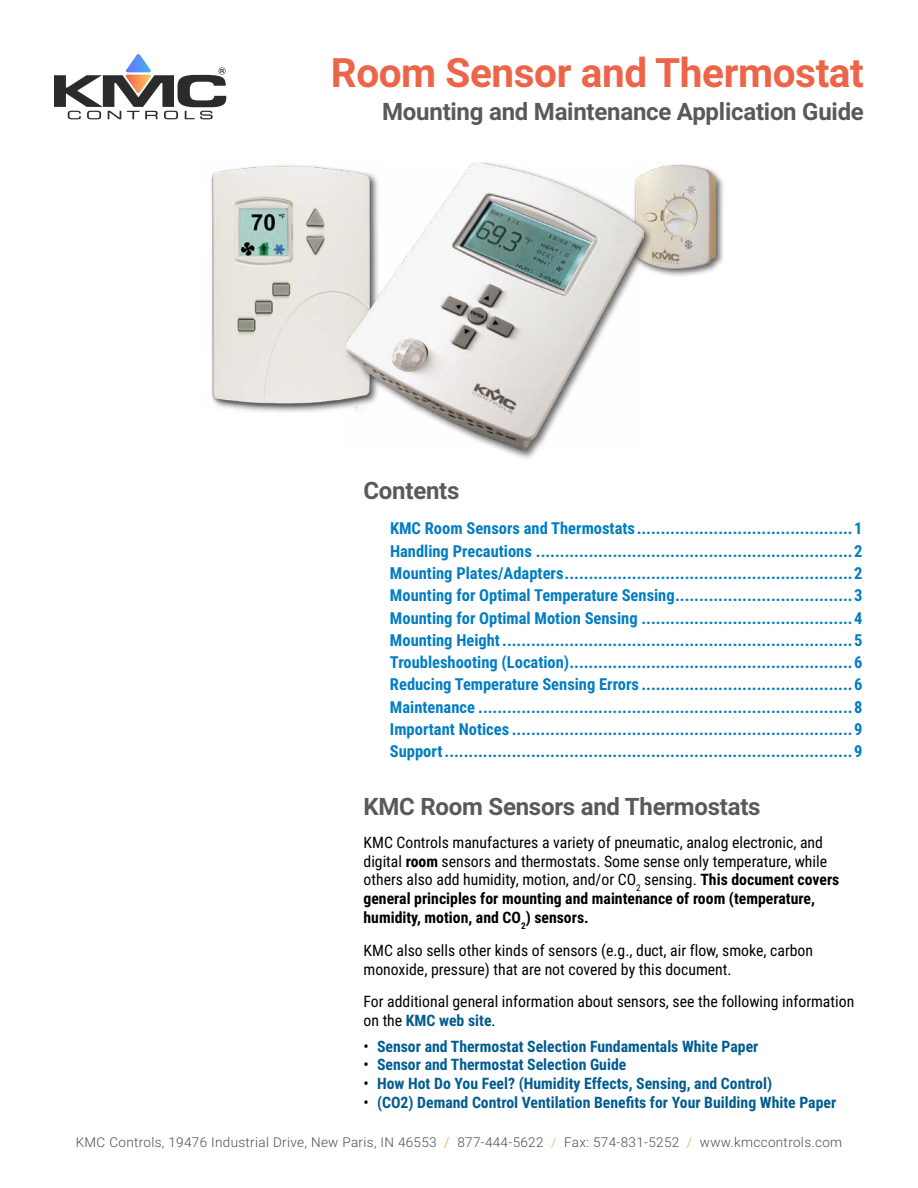
<style>
.page{position:relative;width:918px;height:1188px;background:#fff}
.page>*{position:absolute;margin:0;border:0;box-sizing:border-box;transform-origin:0 0}
.t1{font:700 40.5px "Roboto";letter-spacing:-.01em;color:#ec6549}
.t2{font:700 24px "Roboto";letter-spacing:-.01em;color:#58595b}
.t3{font:700 16.5px/22.4px "Roboto Condensed";color:#007dc3;text-align:justify}
.t4{font:15.75px/18.9px "Roboto Condensed";color:#000}
.t5{font:700 15.75px "Roboto Condensed";color:#005c91}
.t6{font:300 13.5px "Roboto";letter-spacing:.025em;color:#4d4d4f}
.s1{font-weight:700}
.s2{font-weight:700;color:#005c91}
.s3{font-weight:400;color:#000}
.s4{color:#f8971d}
.s5{color:#faa53f}
</style>
<div class="page">
<img style="left:211px;top:165px;width:132px;height:247px">
<div style="left:632px;top:163px;width:93px;height:115px;background:#000;opacity:.6"></div>
<img style="left:654px;top:164px;width:65px;height:106px">
<div style="left:343px;top:160px;width:311px;height:300px;background:#000;opacity:.6"></div>
<img style="left:347px;top:164px;width:297px;height:286px">
<svg style="left:54px;top:54px;width:172px;height:65px"></svg>
<h1 class="t1" style="left:331px;top:44px;width:535px">Room Sensor and Thermostat</h1>
<h2 class="t2" style="left:382px;top:95px;width:483px">Mounting and Maintenance Application Guide</h2>
<h2 class="t2" style="left:364px;top:473px;width:97px">Contents</h2>
<p class="t3" style="left:390px;top:517px;width:474px">KMC Room Sensors and Thermostats.............................................1<br>Handling Precautions ..................................................................2<br>Mounting Plates/Adapters............................................................2<br>Mounting for Optimal Temperature Sensing.....................................3<br>Mounting for Optimal Motion Sensing ............................................4<br>Mounting Height.........................................................................5<br>Troubleshooting (Location)...........................................................6<br>Reducing Temperature Sensing Errors ............................................6<br>Maintenance ..............................................................................8<br>Important Notices .......................................................................9<br>Support.....................................................................................9</p>
<h2 class="t2" style="left:364px;top:790px;width:399px">KMC Room Sensors and Thermostats</h2>
<p class="t4" style="left:364px;top:832px;width:477px">KMC Controls manufactures a variety of pneumatic, analog electronic, and digital <span class="s1">room</span> sensors and thermostats. Some sense only temperature, while others also add humidity, motion, and/or CO<sub>2</sub> sensing. <span class="s1">This document covers general principles for mounting and maintenance of room (temperature, humidity, motion, and CO</span><sub>2</sub><span class="s1">) sensors.</span></p>
<p class="t4" style="left:364px;top:940px;width:451px">KMC also sells other kinds of sensors (e.g., duct, air flow, smoke, carbon monoxide, pressure) that are not covered by this document.</p>
<p class="t4" style="left:364px;top:991px;width:492px">For additional general information about sensors, see the following information on the <span class="s2">KMC web site</span>.</p>
<p class="t5" style="left:364px;top:1035px;width:396px"><span class="s3">•</span> Sensor and Thermostat Selection Fundamentals White Paper</p>
<p class="t5" style="left:364px;top:1054px;width:264px"><span class="s3">•</span> Sensor and Thermostat Selection Guide</p>
<p class="t5" style="left:364px;top:1073px;width:410px"><span class="s3">•</span> How Hot Do You Feel? (Humidity Effects, Sensing, and Control)</p>
<p class="t5" style="left:364px;top:1092px;width:474px"><span class="s3">•</span> (CO2) Demand Control Ventilation Benefits for Your Building White Paper</p>
<p class="t6" style="left:76px;top:1132px;width:768px">KMC Controls, 19476 Industrial Drive, New Paris, IN 46553 <span class="s4">/</span> 877-444-5622 <span class="s5">/</span> Fax: 574-831-5252 <span class="s5">/</span> www.kmccontrols.com</p>
</div>
